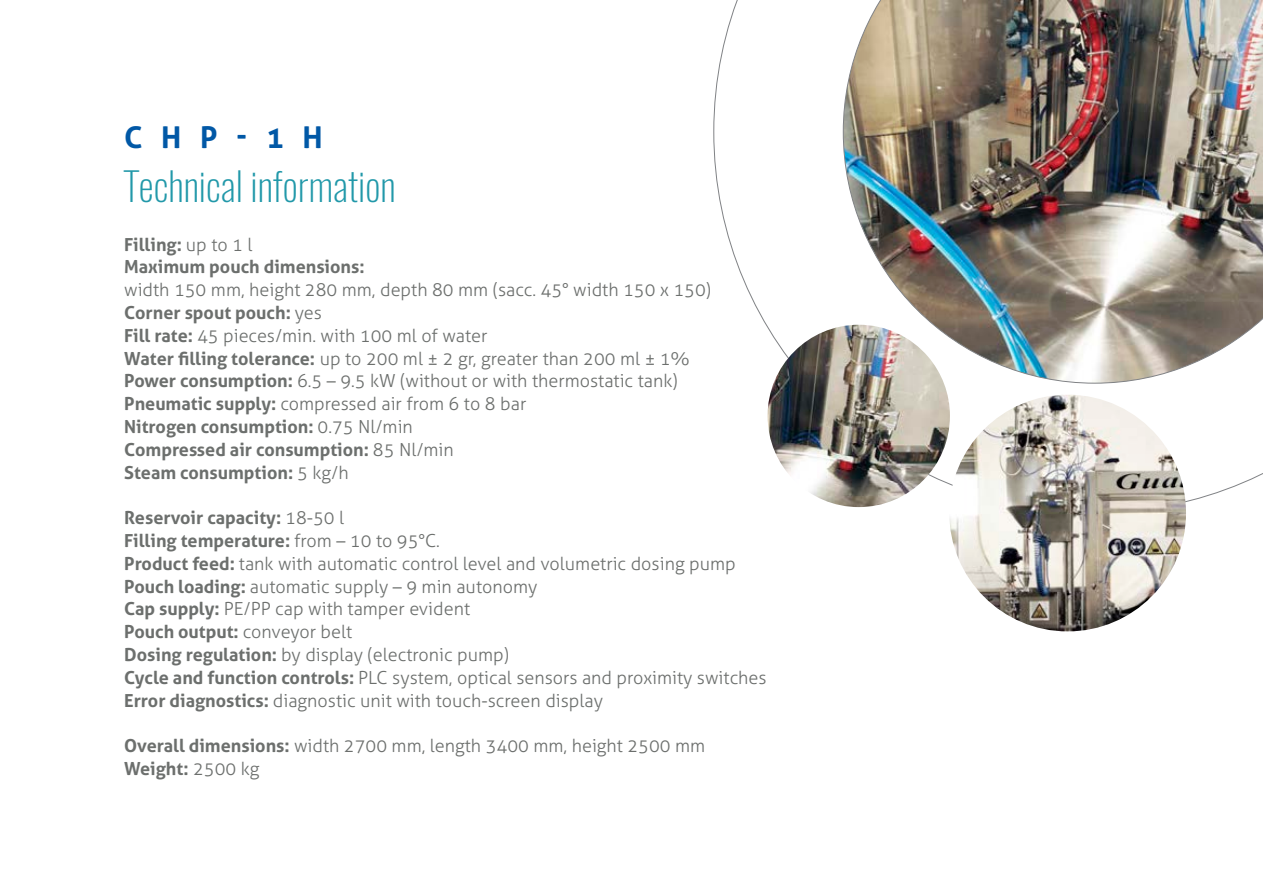
<style>
.page{position:relative;width:1263px;height:893px;background:#fff}
.page>*{position:absolute;margin:0;border:0;box-sizing:border-box;transform-origin:0 0}
.body{font:200 39px "Oswald";color:#2198a9}
.t1{font:700 30px "Aller";color:#0158a6}
.body-2{font:300 18px/22.8px "Aller";color:#6c6f6d}
.body-3{font:700 18px "Aller";color:#6c6f6d}
.s1{font-weight:300}
.s2{font-weight:700}
</style>
<div class="page">
<img style="left:767px;top:325px;width:182px;height:182px">
<img style="left:843px;top:0;width:420px;height:384px">
<img style="left:949px;top:395px;width:237px;height:236px">
<p class="t1" style="left:124px;top:119px;width:200px">CHP-1H</p>
<p class="body" style="left:124px;top:160px;width:273px">Technical information</p>
<p class="body-3" style="left:124px;top:233px;width:130px">Filling: <span class="s1">up to 1 l</span></p>
<p class="body-3" style="left:124px;top:256px;width:242px">Maximum pouch dimensions:</p>
<p class="body-2" style="left:124px;top:278px;width:588px">width 150 mm, height 280 mm, depth 80 mm (sacc. 45° width 150 x 150)</p>
<p class="body-3" style="left:124px;top:301px;width:199px">Corner spout pouch: <span class="s1">yes</span></p>
<p class="body-2" style="left:124px;top:324px;width:567px"><span class="s2">Fill rate:</span> 45 pieces/min. with 100 ml of water<br><span class="s2">Water filling tolerance:</span> up to 200 ml ± 2 gr, greater than 200 ml ± 1%</p>
<p class="body-2" style="left:124px;top:370px;width:555px"><span class="s2">Power consumption:</span> 6.5 – 9.5 kW (without or with thermostatic tank)</p>
<p class="body-2" style="left:124px;top:392px;width:404px"><span class="s2">Pneumatic supply:</span> compressed air from 6 to 8 bar</p>
<p class="body-3" style="left:124px;top:415px;width:290px">Nitrogen consumption: <span class="s1">0.75 Nl/min</span></p>
<p class="body-3" style="left:124px;top:438px;width:331px">Compressed air consumption: <span class="s1">85 Nl/min</span></p>
<p class="body-3" style="left:124px;top:461px;width:226px">Steam consumption: <span class="s1">5 kg/h</span></p>
<p class="body-3" style="left:124px;top:507px;width:222px">Reservoir capacity: <span class="s1">18-50 l</span></p>
<p class="body-3" style="left:124px;top:529px;width:317px">Filling temperature: <span class="s1">from – 10 to 95 °C.</span></p>
<p class="body-2" style="left:124px;top:552px;width:613px"><span class="s2">Product feed:</span> tank with automatic control level and volumetric dosing pump</p>
<p class="body-2" style="left:124px;top:575px;width:415px"><span class="s2">Pouch loading:</span> automatic supply – 9 min autonomy</p>
<p class="body-2" style="left:124px;top:598px;width:347px"><span class="s2">Cap supply:</span> PE/PP cap with tamper evident</p>
<p class="body-3" style="left:124px;top:621px;width:230px">Pouch output: <span class="s1">conveyor belt</span></p>
<p class="body-2" style="left:124px;top:643px;width:386px"><span class="s2">Dosing regulation:</span> by display (electronic pump)</p>
<p class="body-2" style="left:124px;top:666px;width:644px"><span class="s2">Cycle and function controls:</span> PLC system, optical sensors and proximity switches</p>
<p class="body-2" style="left:124px;top:689px;width:480px"><span class="s2">Error diagnostics:</span> diagnostic unit with touch-screen display</p>
<p class="body-2" style="left:124px;top:734px;width:583px"><span class="s2">Overall dimensions:</span> width 2700 mm, length 3400 mm, height 2500 mm</p>
<p class="body-3" style="left:124px;top:758px;width:137px">Weight: <span class="s1">2500 kg</span></p>
</div>
